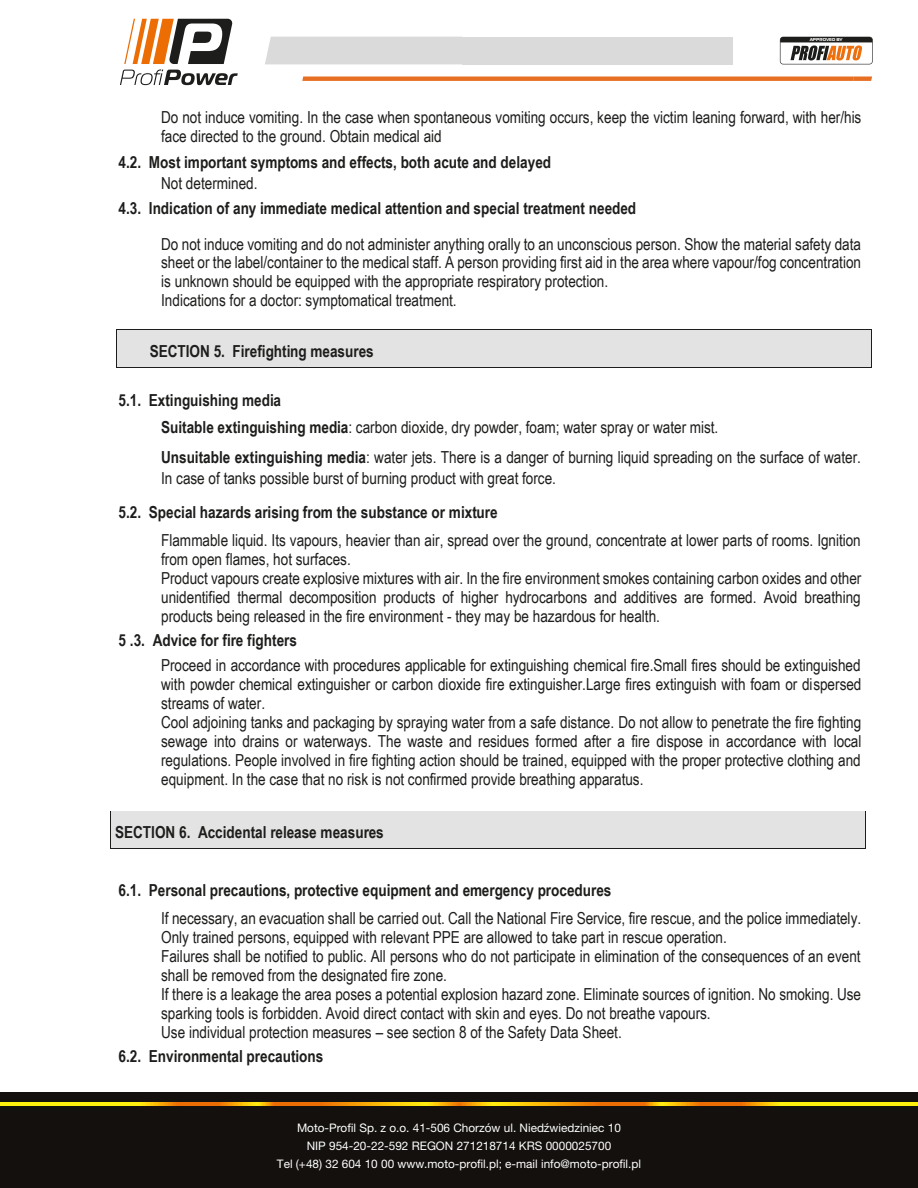
<style>
.page{position:relative;width:918px;height:1188px;background:#fff}
.page>*{position:absolute;margin:0;border:0;box-sizing:border-box;transform-origin:0 0}
.t1{font:16.5px/18.9px "Arial Narrow";color:#1d1d1b}
.t2{font:700 16.5px "Arial Narrow";color:#1d1d1b}
.t3{font:11.85px/17.7px "Helvetica Neue LT Pro";color:#fff;text-align:center}
.t4{font:700 4.2px "Magistral";color:#fff}
.s1{font-weight:700}
</style>
<div class="page">
<div style="left:127px;top:332px;width:740px;height:33px;background:#e3e3e3"></div>
<hr style="left:117px;top:329px;width:40px;height:1px;background:#1d1d1b">
<hr style="left:117px;top:330px;width:40px;height:2px;background:#e3e3e3">
<hr style="left:158px;top:329px;width:713px;height:1px;background:#1d1d1b">
<hr style="left:158px;top:330px;width:713px;height:2px;background:#e3e3e3">
<hr style="left:116px;top:365px;width:755px;height:2px;background:#e3e3e3">
<hr style="left:116px;top:332px;width:1px;height:35px;background:#1d1d1b">
<hr style="left:117px;top:367px;width:754px;height:1px;background:#1d1d1b">
<hr style="left:871px;top:332px;width:1px;height:35px;background:#1d1d1b">
<div style="left:115px;top:814px;width:747px;height:32px;background:#e3e3e3"></div>
<hr style="left:111px;top:811px;width:755px;height:1px;background:#1d1d1b">
<hr style="left:111px;top:812px;width:755px;height:2px;background:#e3e3e3">
<hr style="left:111px;top:846px;width:755px;height:2px;background:#e3e3e3">
<hr style="left:111px;top:814px;width:1px;height:34px;background:#1d1d1b">
<hr style="left:111px;top:848px;width:755px;height:1px;background:#1d1d1b">
<hr style="left:866px;top:814px;width:1px;height:34px;background:#1d1d1b">
<svg style="left:120px;top:19px;width:118px;height:66px"></svg>
<div style="left:265px;top:37px;width:197px;height:27px;background:#dadada"></div>
<div style="left:462px;top:37px;width:271px;height:27px;background:#dadada"></div>
<svg style="left:302px;top:77px;width:570px;height:4px;background:#e67228"></svg>
<svg style="left:780px;top:37px;width:93px;height:27px"></svg>
<div style="left:0;top:1092px;width:918px;height:96px;background:#13100d"></div>
<svg style="left:0;top:1103px;width:918px;height:3px;background:#f8b609"></svg>
<p class="t4" style="left:810px;top:37px;width:35px">APPROVED BY</p>
<p class="t1" style="left:161px;top:107px;width:702px">Do not induce vomiting. In the case when spontaneous vomiting occurs, keep the victim leaning forward, with her/his face directed to the ground. Obtain medical aid</p>
<p class="t2" style="left:119px;top:150px;width:434px">4.2. Most important symptoms and effects, both acute and delayed</p>
<p class="t1" style="left:161px;top:173px;width:98px">Not determined.</p>
<p class="t2" style="left:119px;top:195px;width:519px">4.3. Indication of any immediate medical attention and special treatment needed</p>
<p class="t1" style="left:161px;top:234px;width:701px">Do not induce vomiting and do not administer anything orally to an unconscious person. Show the material safety data sheet or the label/container to the medical staff. A person providing first aid in the area where vapour/fog concentration is unknown should be equipped with the appropriate respiratory protection.<br>Indications for a doctor: symptomatical treatment.</p>
<p class="t2" style="left:150px;top:339px;width:226px">SECTION 5. Firefighting measures</p>
<p class="t1" style="left:161px;top:386px;width:559px;line-height:27.6px;text-indent:-42px"><span class="s1">5.1. Extinguishing media<br>Suitable extinguishing media</span>: carbon dioxide, dry powder, foam; water spray or water mist.</p>
<p class="t1" style="left:161px;top:445px;width:701px;line-height:21.8px"><span class="s1">Unsuitable extinguishing media</span>: water jets. There is a danger of burning liquid spreading on the surface of water.<br>In case of tanks possible burst of burning product with great force.</p>
<p class="t2" style="left:119px;top:500px;width:381px">5.2. Special hazards arising from the substance or mixture</p>
<p class="t1" style="left:161px;top:530px;width:702px">Flammable liquid. Its vapours, heavier than air, spread over the ground, concentrate at lower parts of rooms. Ignition from open flames, hot surfaces.<br>Product vapours create explosive mixtures with air. In the fire environment smokes containing carbon oxides and other unidentified thermal decomposition products of higher hydrocarbons and additives are formed. Avoid breathing products being released in the fire environment - they may be hazardous for health.</p>
<p class="t2" style="left:119px;top:628px;width:180px">5 .3. Advice for fire fighters</p>
<p class="t1" style="left:161px;top:655px;width:702px">Proceed in accordance with procedures applicable for extinguishing chemical fire.Small fires should be extinguished with powder chemical extinguisher or carbon dioxide fire extinguisher.Large fires extinguish with foam or dispersed streams of water.<br>Cool adjoining tanks and packaging by spraying water from a safe distance. Do not allow to penetrate the fire fighting sewage into drains or waterways. The waste and residues formed after a fire dispose in accordance with local regulations. People involved in fire fighting action should be trained, equipped with the proper protective clothing and equipment. In the case that no risk is not confirmed provide breathing apparatus.</p>
<p class="t2" style="left:115px;top:820px;width:270px">SECTION 6. Accidental release measures</p>
<p class="t2" style="left:119px;top:878px;width:494px">6.1. Personal precautions, protective equipment and emergency procedures</p>
<p class="t1" style="left:161px;top:908px;width:702px">If necessary, an evacuation shall be carried out. Call the National Fire Service, fire rescue, and the police immediately.<br>Only trained persons, equipped with relevant PPE are allowed to take part in rescue operation.<br>Failures shall be notified to public. All persons who do not participate in elimination of the consequences of an event shall be removed from the designated fire zone.<br>If there is a leakage the area poses a potential explosion hazard zone. Eliminate sources of ignition. No smoking. Use sparking tools is forbidden. Avoid direct contact with skin and eyes. Do not breathe vapours.<br>Use individual protection measures – see section 8 of the Safety Data Sheet.</p>
<p class="t2" style="left:119px;top:1044px;width:206px">6.2. Environmental precautions</p>
<p class="t3" style="left:277px;top:1119px;width:366px">Moto-Profil Sp. z o.o. 41-506 Chorzów ul. Niedźwiedziniec 10<br>NIP 954-20-22-592 REGON 271218714 KRS 0000025700<br>Tel (+48) 32 604 10 00 www.moto-profil.pl; e-mail info@moto-profil.pl</p>
</div>
